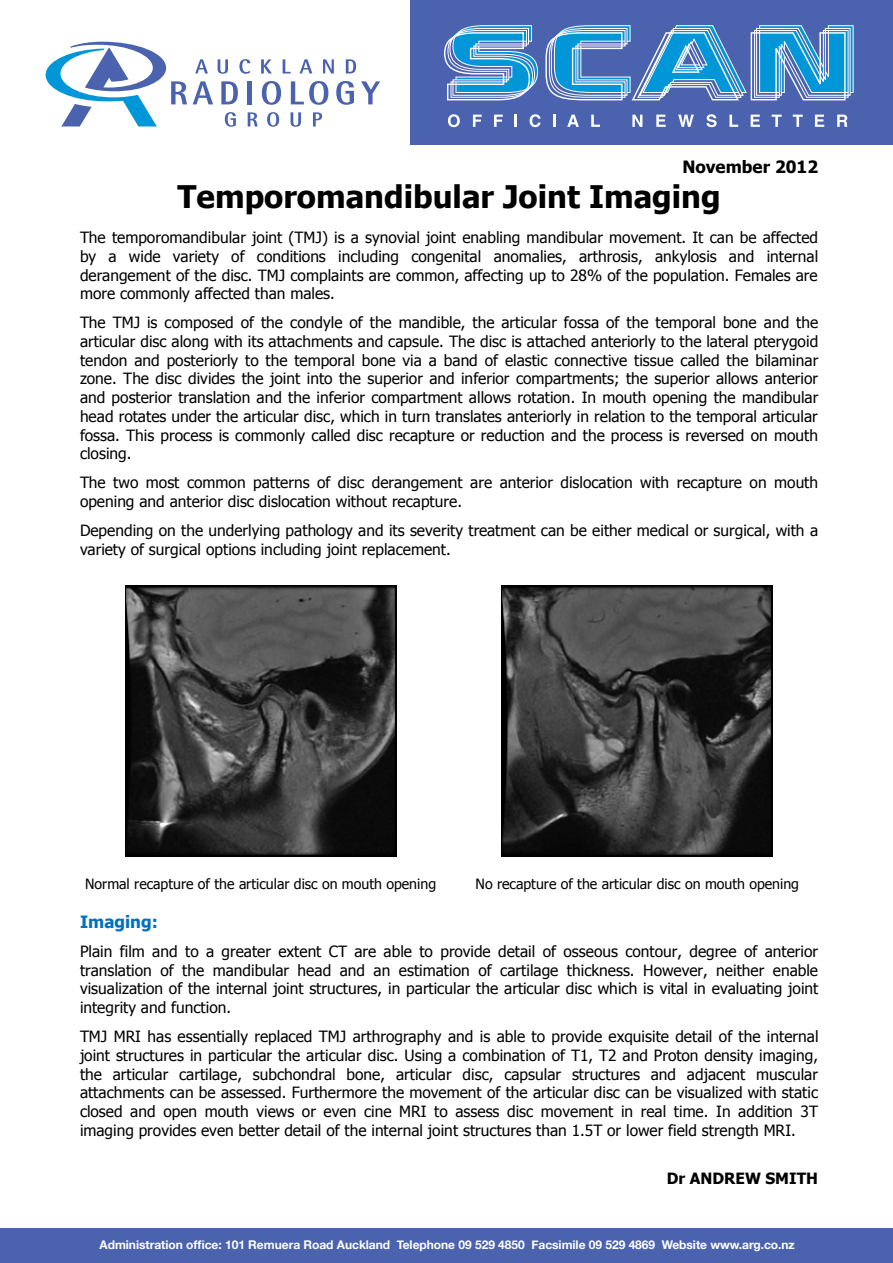
<style>
.page{position:relative;width:893px;height:1263px;background:#fff}
.page>*{position:absolute;margin:0;border:0;box-sizing:border-box;transform-origin:0 0}
.t1{font:700 31.05px "Tahoma";color:#000}
.t2{font:700 16.95px "Tahoma";color:#000}
.t3{font:700 16.95px "Tahoma";color:#0070c0}
.t4{font:15.45px/18.8px "Tahoma";color:#000;text-align:justify}
.t5{font:700 15.45px "Tahoma";color:#000}
.t6{font:14.1px "Tahoma";color:#000}
.t7{font:700 12px "Helvetica Neue";color:#fff}
</style>
<div class="page">
<div style="left:411px;top:0;width:482px;height:145px;background:#4b63ae"></div>
<svg style="left:448px;top:114px;width:12px;height:13px"></svg>
<svg style="left:473px;top:115px;width:9px;height:12px"></svg>
<svg style="left:494px;top:115px;width:9px;height:12px"></svg>
<svg style="left:514px;top:115px;width:3px;height:12px"></svg>
<svg style="left:530px;top:114px;width:11px;height:13px"></svg>
<svg style="left:553px;top:115px;width:3px;height:12px"></svg>
<svg style="left:567px;top:115px;width:12px;height:12px"></svg>
<svg style="left:591px;top:115px;width:9px;height:12px"></svg>
<svg style="left:632px;top:115px;width:10px;height:12px"></svg>
<svg style="left:656px;top:115px;width:10px;height:12px"></svg>
<svg style="left:678px;top:115px;width:16px;height:12px"></svg>
<svg style="left:706px;top:114px;width:11px;height:13px"></svg>
<svg style="left:729px;top:115px;width:9px;height:12px"></svg>
<svg style="left:751px;top:115px;width:9px;height:12px"></svg>
<svg style="left:772px;top:115px;width:10px;height:12px"></svg>
<svg style="left:793px;top:115px;width:10px;height:12px"></svg>
<svg style="left:815px;top:115px;width:9px;height:12px"></svg>
<svg style="left:837px;top:115px;width:10px;height:12px"></svg>
<svg style="left:195px;top:59px;width:13px;height:14px"></svg>
<svg style="left:218px;top:59px;width:10px;height:15px"></svg>
<svg style="left:239px;top:59px;width:11px;height:15px"></svg>
<svg style="left:261px;top:59px;width:11px;height:14px"></svg>
<svg style="left:283px;top:59px;width:8px;height:14px"></svg>
<svg style="left:300px;top:59px;width:12px;height:14px"></svg>
<svg style="left:323px;top:59px;width:11px;height:14px"></svg>
<svg style="left:346px;top:59px;width:10px;height:14px"></svg>
<svg style="left:193px;top:81px;width:20px;height:23px"></svg>
<svg style="left:221px;top:81px;width:17px;height:23px"></svg>
<hr style="left:248px;top:81px;width:4px;height:23px;background:#4b63ae">
<svg style="left:262px;top:81px;width:19px;height:24px"></svg>
<svg style="left:291px;top:81px;width:37px;height:24px"></svg>
<svg style="left:336px;top:81px;width:18px;height:24px"></svg>
<svg style="left:361px;top:81px;width:19px;height:23px"></svg>
<svg style="left:225px;top:112px;width:11px;height:15px"></svg>
<svg style="left:248px;top:112px;width:10px;height:14px"></svg>
<svg style="left:267px;top:112px;width:12px;height:15px"></svg>
<svg style="left:291px;top:112px;width:10px;height:15px"></svg>
<svg style="left:313px;top:112px;width:9px;height:14px"></svg>
<svg style="left:46px;top:42px;width:141px;height:84px"></svg>
<svg style="left:444px;top:25px;width:410px;height:76px"></svg>
<div style="left:0;top:1228px;width:893px;height:35px;background:#4b63ae"></div>
<img style="left:125px;top:585px;width:271px;height:271px">
<img style="left:502px;top:585px;width:271px;height:271px">
<p class="t2" style="left:682px;top:155px;width:137px">November 2012</p>
<h1 class="t1" style="left:178px;top:174px;width:545px">Temporomandibular Joint Imaging</h1>
<p class="t4" style="left:80px;top:227px;width:740px">The temporomandibular joint (TMJ) is a synovial joint enabling mandibular movement. It can be affected by a wide variety of conditions including congenital anomalies, arthrosis, ankylosis and internal derangement of the disc. TMJ complaints are common, affecting up to 28% of the population. Females are more commonly affected than males.</p>
<p class="t4" style="left:80px;top:312px;width:740px">The TMJ is composed of the condyle of the mandible, the articular fossa of the temporal bone and the articular disc along with its attachments and capsule. The disc is attached anteriorly to the lateral pterygoid tendon and posteriorly to the temporal bone via a band of elastic connective tissue called the bilaminar zone. The disc divides the joint into the superior and inferior compartments; the superior allows anterior and posterior translation and the inferior compartment allows rotation. In mouth opening the mandibular head rotates under the articular disc, which in turn translates anteriorly in relation to the temporal articular fossa. This process is commonly called disc recapture or reduction and the process is reversed on mouth closing.</p>
<p class="t4" style="left:80px;top:473px;width:740px">The two most common patterns of disc derangement are anterior dislocation with recapture on mouth opening and anterior disc dislocation without recapture.</p>
<p class="t4" style="left:80px;top:520px;width:740px">Depending on the underlying pathology and its severity treatment can be either medical or surgical, with a variety of surgical options including joint replacement.</p>
<p class="t6" style="left:85px;top:874px;width:353px">Normal recapture of the articular disc on mouth opening</p>
<p class="t6" style="left:476px;top:874px;width:325px">No recapture of the articular disc on mouth opening</p>
<p class="t3" style="left:80px;top:910px;width:79px">Imaging:</p>
<p class="t4" style="left:80px;top:941px;width:740px">Plain film and to a greater extent CT are able to provide detail of osseous contour, degree of anterior translation of the mandibular head and an estimation of cartilage thickness. However, neither enable visualization of the internal joint structures, in particular the articular disc which is vital in evaluating joint integrity and function.</p>
<p class="t4" style="left:80px;top:1026px;width:740px">TMJ MRI has essentially replaced TMJ arthrography and is able to provide exquisite detail of the internal joint structures in particular the articular disc. Using a combination of T1, T2 and Proton density imaging, the articular cartilage, subchondral bone, articular disc, capsular structures and adjacent muscular attachments can be assessed. Furthermore the movement of the articular disc can be visualized with static closed and open mouth views or even cine MRI to assess disc movement in real time. In addition 3T imaging provides even better detail of the internal joint structures than 1.5T or lower field strength MRI.</p>
<p class="t5" style="left:667px;top:1167px;width:153px">Dr ANDREW SMITH</p>
<p class="t7" style="left:100px;top:1237px;width:697px">Administration office: 101 Remuera Road Auckland Telephone 09 529 4850 Facsimile 09 529 4869 Website www.arg.co.nz</p>
</div>
